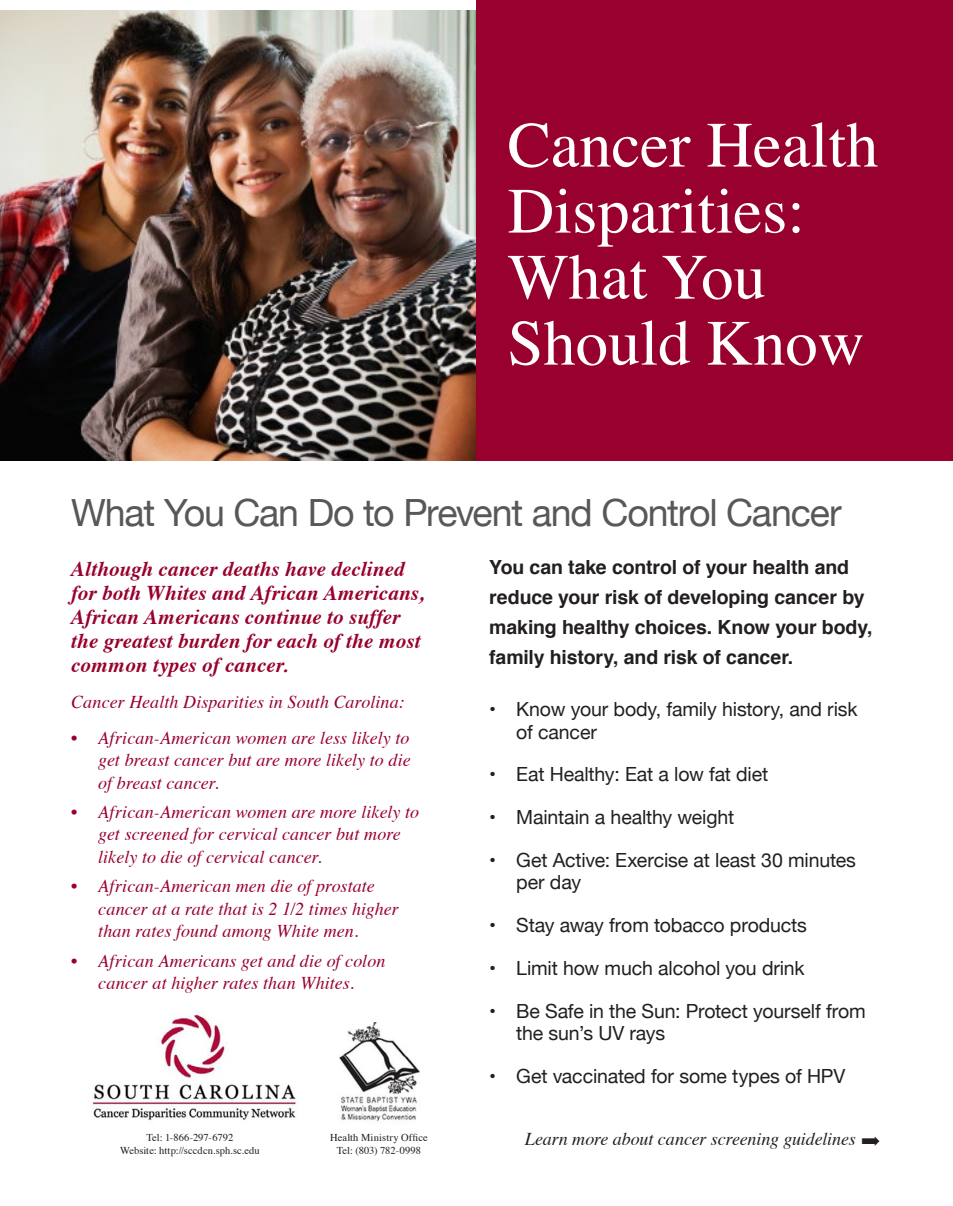
<style>
.page{position:relative;width:953px;height:1206px;background:#fff}
.page>*{position:absolute;margin:0;border:0;box-sizing:border-box;transform-origin:0 0}
.t1{font:64.5px/66px "Times";color:#fff}
.t2{font:37.5px "Helvetica Neue";letter-spacing:-.03em;color:#57585a}
.t3{font:italic 700 21px/24px "Times";letter-spacing:.005em;color:#98012d}
.t4{font:19.5px/22.5px "Helvetica Neue";letter-spacing:-.005em;color:#231f20}
.t5{font:700 19.5px/30px "Helvetica";letter-spacing:-.01em;color:#231f20}
.t6{font:italic 18px/22.5px "Times";letter-spacing:.005em;color:#98012d}
.t7{font:italic 18px "Times";letter-spacing:-.005em;color:#231f20}
.t8{font:10.5px "Times";letter-spacing:.01em;color:#231f20}
</style>
<div class="page">
<img style="left:92px;top:1013px;width:204px;height:107px">
<img style="left:339px;top:1022px;width:81px;height:100px">
<img style="left:0;top:10px;width:476px;height:450px">
<div style="left:476px;top:0;width:477px;height:460px;background:#98012d"></div>
<h1 class="t1" style="left:507px;top:106px;width:372px">Cancer Health<br>Disparities:<br>What You<br>Should Know</h1>
<h2 class="t2" style="left:71px;top:485px;width:771px">What You Can Do to Prevent and Control Cancer</h2>
<p class="t3" style="left:71px;top:554px;width:354px">Although cancer deaths have declined for both Whites and African Americans, African Americans continue to suffer the greatest burden for each of the most common types of cancer.</p>
<p class="t6" style="left:71px;top:689px;width:334px">Cancer Health Disparities in South Carolina:</p>
<p class="t6" style="left:98px;top:725px;width:314px;text-align:justify;text-indent:-27px">• African-American women are less likely to get breast cancer but are more likely to die of breast cancer.</p>
<p class="t6" style="left:98px;top:799px;width:322px;text-indent:-27px">• African-American women are more likely to get screened for cervical cancer but more likely to die of cervical cancer.</p>
<p class="t6" style="left:98px;top:873px;width:302px;text-indent:-27px">• African-American men die of prostate cancer at a rate that is 2 1/2 times higher than rates found among White men.</p>
<p class="t6" style="left:71px;top:948px;width:316px;text-align:center">• African Americans get and die of colon cancer at higher rates than Whites.</p>
<p class="t8" style="left:146px;top:1127px;width:88px">Tel: 1-866-297-6792</p>
<p class="t8" style="left:330px;top:1127px;width:99px">Health Ministry Office</p>
<p class="t8" style="left:120px;top:1140px;width:141px">Website: http://sccdcn.sph.sc.edu</p>
<p class="t8" style="left:337px;top:1140px;width:86px">Tel: (803) 782-0998</p>
<p class="t5" style="left:489px;top:552px;width:385px">You can take control of your health and reduce your risk of developing cancer by making healthy choices. Know your body, family history, and risk of cancer.</p>
<p class="t4" style="left:516px;top:699px;width:343px;text-indent:-27px">• Know your body, family history, and risk of cancer</p>
<p class="t4" style="left:489px;top:764px;width:280px">• Eat Healthy: Eat a low fat diet</p>
<p class="t4" style="left:489px;top:807px;width:246px">• Maintain a healthy weight</p>
<p class="t4" style="left:516px;top:849px;width:341px;text-indent:-27px">• Get Active: Exercise at least 30 minutes per day</p>
<p class="t4" style="left:489px;top:915px;width:319px">• Stay away from tobacco products</p>
<p class="t4" style="left:489px;top:957px;width:317px">• Limit how much alcohol you drink</p>
<p class="t4" style="left:516px;top:1000px;width:351px;text-indent:-27px">• Be Safe in the Sun: Protect yourself from the sun’s UV rays</p>
<p class="t4" style="left:489px;top:1065px;width:357px">• Get vaccinated for some types of HPV</p>
<p class="t7" style="left:525px;top:1123px;width:333px">Learn more about cancer screening guidelines</p>
</div>
